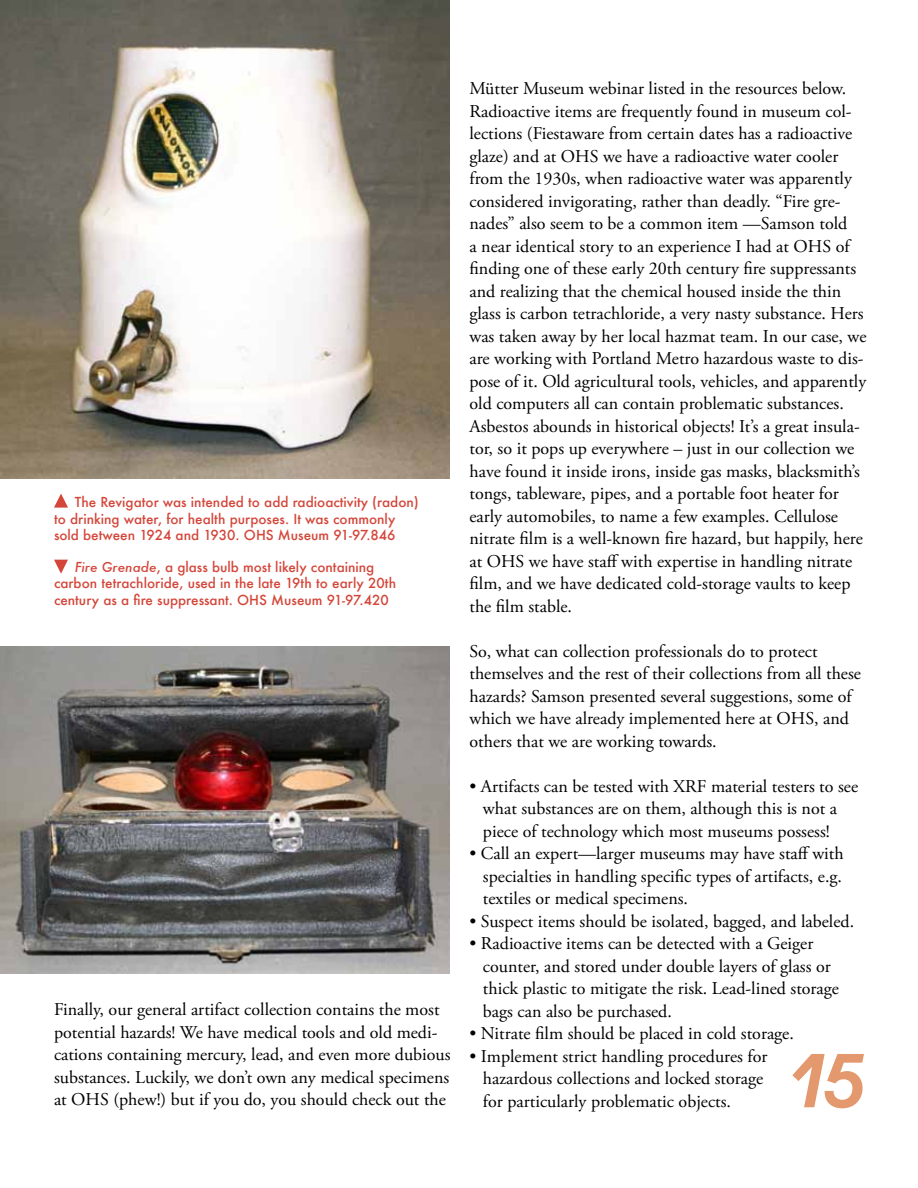
<style>
.page{position:relative;width:918px;height:1188px;background:#fff}
.page>*{position:absolute;margin:0;border:0;box-sizing:border-box;transform-origin:0 0}
.t1{font:italic 600 75px "Avant Garde IT Cby BT";color:#e3986e}
.t2{font:18px/22.5px "Adobe Garamond Pro";color:#000}
.t3{font:500 13.5px/16.2px "Futura";color:#d4463a}
.s1{font-style:italic}
</style>
<div class="page">
<img style="left:0;top:0;width:450px;height:478px">
<img style="left:0;top:646px;width:450px;height:328px">
<svg style="left:54px;top:560px;width:14px;height:14px"></svg>
<svg style="left:54px;top:494px;width:14px;height:14px"></svg>
<p class="t3" style="left:54px;top:494px;width:366px;text-indent:21px">The Revigator was intended to add radioactivity (radon) to drinking water, for health purposes. It was commonly sold between 1924 and 1930. OHS Museum 91-97.846</p>
<p class="t3" style="left:54px;top:559px;width:344px;text-align:center"><span class="s1">Fire Grenade</span>, a glass bulb most likely containing carbon tetrachloride, used in the late 19th to early 20th century as a fire suppressant. OHS Museum 91-97.420</p>
<p class="t2" style="left:54px;top:999px;width:398px">Finally, our general artifact collection contains the most potential hazards! We have medical tools and old medi&shy;cations containing mercury, lead, and even more dubious substances. Luckily, we don’t own any medical specimens at OHS (phew!) but if you do, you should check out the</p>
<p class="t2" style="left:469px;top:78px;width:399px">Mütter Museum webinar listed in the resources below.<br>Radioactive items are frequently found in museum col&shy;lections (Fiestaware from certain dates has a radioactive glaze) and at OHS we have a radioactive water cooler from the 1930s, when radioactive water was apparently considered invigorating, rather than deadly. “Fire gre&shy;nades” also seem to be a common item —Samson told<br>a near identical story to an experience I had at OHS of finding one of these early 20th century fire suppressants and realizing that the chemical housed inside the thin glass is carbon tetrachloride, a very nasty substance. Hers was taken away by her local hazmat team. In our case, we are working with Portland Metro hazardous waste to dis&shy;pose of it. Old agricultural tools, vehicles, and apparently old computers all can contain problematic substances.<br>Asbestos abounds in historical objects! It’s a great insula&shy;tor, so it pops up everywhere – just in our collection we have found it inside irons, inside gas masks, blacksmith’s tongs, tableware, pipes, and a portable foot heater for early automobiles, to name a few examples. Cellulose nitrate film is a well-known fire hazard, but happily, here at OHS we have staff with expertise in handling nitrate film, and we have dedicated cold-storage vaults to keep the film stable.</p>
<p class="t2" style="left:469px;top:640px;width:393px">So, what can collection professionals do to protect themselves and the rest of their collections from all these hazards? Samson presented several suggestions, some of which we have already implemented here at OHS, and others that we are working towards.</p>
<p class="t2" style="left:483px;top:775px;width:377px;text-indent:-14px">• Artifacts can be tested with XRF material testers to see what substances are on them, although this is not a piece of technology which most museums possess!</p>
<p class="t2" style="left:483px;top:843px;width:362px;text-align:justify;text-indent:-14px">• Call an expert—larger museums may have staff with specialties in handling specific types of artifacts, e.g. textiles or medical specimens.</p>
<p class="t2" style="left:469px;top:910px;width:386px">• Suspect items should be isolated, bagged, and labeled.</p>
<p class="t2" style="left:483px;top:933px;width:358px;text-indent:-14px">• Radioactive items can be detected with a Geiger counter, and stored under double layers of glass or thick plastic to mitigate the risk. Lead-lined storage bags can also be purchased.</p>
<p class="t2" style="left:469px;top:1023px;width:326px">• Nitrate film should be placed in cold storage.</p>
<p class="t2" style="left:483px;top:1045px;width:286px;text-indent:-14px">• Implement strict handling procedures for hazardous collections and locked storage for particularly problematic objects.</p>
<h1 class="t1" style="left:787px;top:1036px;width:81px">15</h1>
</div>
